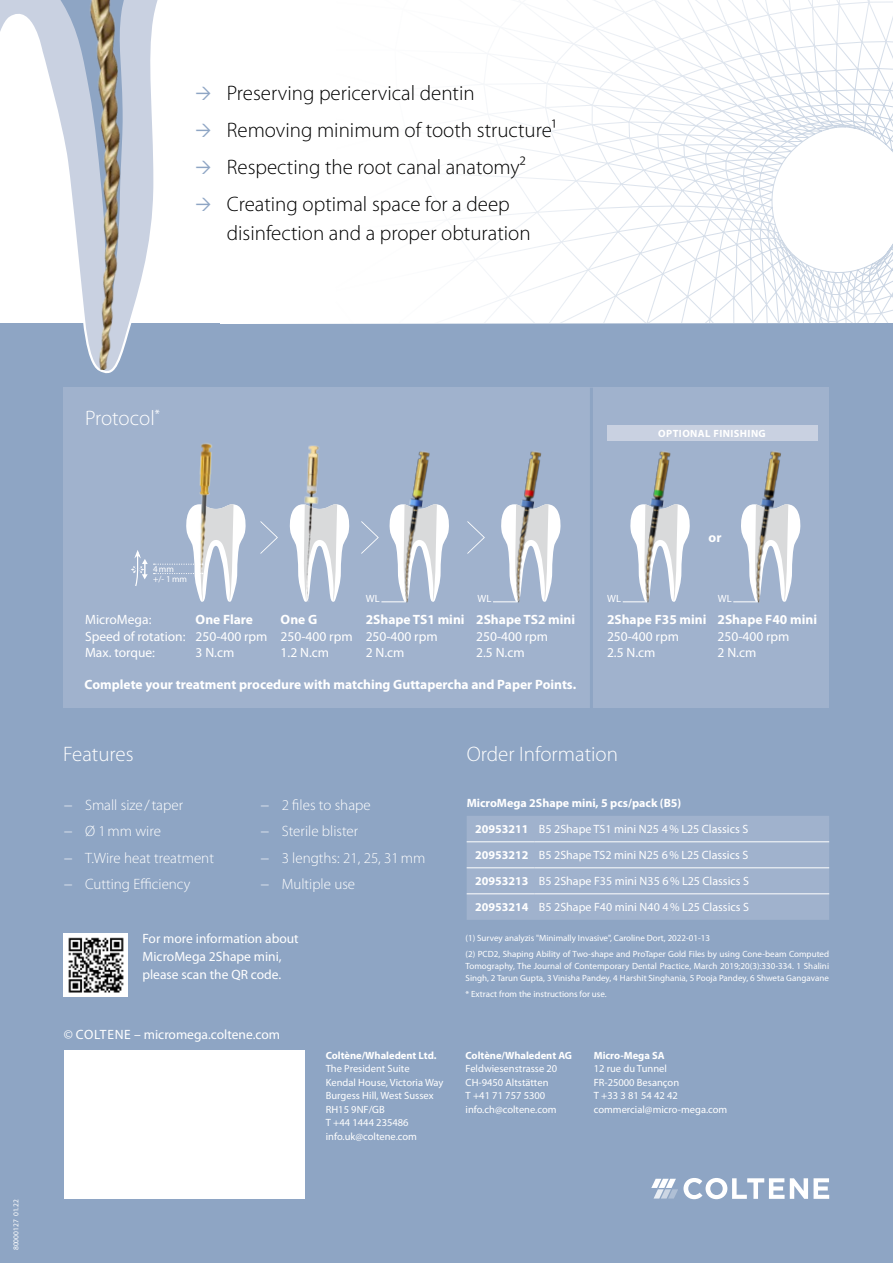
<style>
.page{position:relative;width:893px;height:1263px;background:#fff}
.page>*{position:absolute;margin:0;border:0;box-sizing:border-box;transform-origin:0 0}
.t1{font:300 21px/37px "Myriad Pro";color:#000}
.t2{font:300 21px "Myriad Pro";color:#fff}
.t3{font:300 15px/26.5px "Myriad Pro";color:#fff}
.t4{font:13.5px/18px "Myriad Pro";color:#fff}
.t5{font:700 13.5px "Myriad Pro";color:#fff}
.t6{font:12px/26px "Myriad Pro";color:#fff}
.t7{font:10.5px/13.5px "Myriad Pro";color:#fff}
.t8{font:700 10.5px "Myriad Pro";color:#fff}
.t9{font:700 10.5px "Myriad Pro";letter-spacing:.04em;color:#fff}
.t10{font:9px/16.2px "Myriad Pro";color:#fff}
.t11{font:7.5px "Myriad Pro";color:#fff}
.s1{font-weight:700}
</style>
<div class="page">
<div style="left:0;top:324px;width:893px;height:939px;background:#8ea5c4"></div>
<div style="left:64px;top:1051px;width:241px;height:148px;background:#fff"></div>
<div style="left:64px;top:388px;width:765px;height:320px;background:#a0b2cd"></div>
<div style="left:607px;top:425px;width:210px;height:15px;background:#c9d1e1"></div>
<svg style="left:138px;top:0;width:40px;height:324px"></svg>
<img style="left:0;top:0;width:138px;height:370px">
<svg style="left:651px;top:1178px;width:178px;height:21px"></svg>
<svg style="left:260px;top:521px;width:18px;height:33px"></svg>
<svg style="left:467px;top:521px;width:18px;height:33px"></svg>
<img style="left:651px;top:451px;width:20px;height:53px">
<img style="left:522px;top:451px;width:20px;height:53px">
<img style="left:409px;top:451px;width:21px;height:53px">
<img style="left:289px;top:445px;width:61px;height:157px">
<img style="left:199px;top:443px;width:13px;height:61px">
<img style="left:761px;top:451px;width:20px;height:53px">
<svg style="left:131px;top:550px;width:17px;height:36px"></svg>
<svg style="left:154px;top:504px;width:92px;height:98px"></svg>
<hr style="left:590px;top:388px;width:3px;height:320px;background:#8ea5c4">
<svg style="left:623px;top:504px;width:67px;height:99px"></svg>
<svg style="left:493px;top:504px;width:68px;height:99px"></svg>
<svg style="left:361px;top:504px;width:88px;height:99px"></svg>
<svg style="left:733px;top:504px;width:68px;height:99px"></svg>
<div style="left:467px;top:816px;width:362px;height:104px;background:#a0b2cd"></div>
<hr style="left:467px;top:841px;width:68px;height:1px;background:#fff">
<hr style="left:535px;top:841px;width:294px;height:1px;background:#fff">
<hr style="left:467px;top:867px;width:68px;height:1px;background:#fff">
<hr style="left:535px;top:867px;width:294px;height:1px;background:#fff">
<hr style="left:467px;top:893px;width:68px;height:1px;background:#fff">
<hr style="left:535px;top:893px;width:294px;height:1px;background:#fff">
<img style="left:64px;top:933px;width:64px;height:64px">
<h1 class="t1" style="left:227px;top:75px;width:331px">Preserving pericervical dentin Removing minimum of tooth structure¹<br>Respecting the root canal anatomy²<br>Creating optimal space for a deep</h1>
<h1 class="t1" style="left:227px;top:214px;width:305px">disinfection and a proper obturation</h1>
<p class="t11" style="left:11px;top:1250px;width:52px;rotate:-90deg">80000127 01.22</p>
<h1 class="t2" style="left:85px;top:406px;width:76px">Protocol<sup>*</sup></h1>
<p class="t10" style="left:153px;top:561px;width:22px">4mm</p>
<p class="t10" style="left:153px;top:571px;width:35px">+/- 1mm</p>
<p class="t9" style="left:658px;top:426px;width:109px">OPTIONAL FINISHING</p>
<h3 class="t5" style="left:709px;top:529px;width:14px">or</h3>
<p class="t7" style="left:366px;top:592px;width:15px">WL</p>
<p class="t7" style="left:477px;top:592px;width:15px">WL</p>
<p class="t7" style="left:607px;top:592px;width:15px">WL</p>
<p class="t7" style="left:718px;top:592px;width:15px">WL</p>
<h3 class="t4" style="left:85px;top:610px;width:68px">MicroMega:</h3>
<h3 class="t5" style="left:196px;top:611px;width:59px">One Flare</h3>
<h3 class="t5" style="left:281px;top:611px;width:38px">One G</h3>
<h3 class="t5" style="left:366px;top:611px;width:211px">2Shape TS1 mini 2Shape TS2 mini</h3>
<h3 class="t5" style="left:607px;top:611px;width:212px">2Shape F35 mini 2Shape F40 mini</h3>
<h3 class="t4" style="left:85px;top:627px;width:354px">Speed of rotation: 250-400 rpm 250-400 rpm 250-400 rpm</h3>
<h3 class="t4" style="left:476px;top:627px;width:73px">250-400 rpm</h3>
<h3 class="t4" style="left:607px;top:627px;width:73px">250-400 rpm</h3>
<h3 class="t4" style="left:718px;top:627px;width:73px">250-400 rpm</h3>
<h3 class="t4" style="left:85px;top:643px;width:72px">Max. torque:</h3>
<h3 class="t4" style="left:196px;top:643px;width:40px">3 N.cm</h3>
<h3 class="t4" style="left:281px;top:643px;width:50px">1.2 N.cm</h3>
<h3 class="t4" style="left:366px;top:643px;width:40px">2 N.cm</h3>
<h3 class="t4" style="left:476px;top:643px;width:50px">2.5 N.cm</h3>
<h3 class="t4" style="left:607px;top:643px;width:50px">2.5 N.cm</h3>
<h3 class="t4" style="left:718px;top:643px;width:40px">2 N.cm</h3>
<h3 class="t5" style="left:85px;top:675px;width:493px">Complete your treatment procedure with matching Guttapercha and Paper Points.</h3>
<h1 class="t2" style="left:63px;top:742px;width:72px">Features</h1>
<h1 class="t2" style="left:467px;top:742px;width:153px">Order Information</h1>
<h3 class="t6" style="left:475px;top:790px;width:275px;text-indent:-9px"><span class="s1">MicroMega 2Shape mini, 5 pcs/pack (B5)<br>20953211</span> B5 2Shape TS1 mini N25 4% L25 Classics S <span class="s1">20953212</span> B5 2Shape TS2 mini N25 6% L25 Classics S <span class="s1">20953213</span> B5 2Shape F35 mini N35 6% L25 Classics S <span class="s1">20953214</span> B5 2Shape F40 mini N40 4% L25 Classics S</h3>
<p class="t10" style="left:466px;top:929px;width:365px">(1) Survey analyzis "Minimally Invasive", Caroline Dort, 2022-01-13<br>(2) PCD2, Shaping Ability of Two-shape and ProTaper Gold Files by using Cone-beam Computed</p>
<p class="t10" style="left:466px;top:960px;width:365px;line-height:12px">Tomography, The Journal of Contemporary Dental Practice, March 2019;20(3):330-334. 1 Shalini<br>Singh, 2 Tarun Gupta, 3 Vinisha Pandey, 4 Harshit Singhania, 5 Pooja Pandey, 6 Shweta Gangavane</p>
<p class="t10" style="left:466px;top:986px;width:143px">* Extract from the instructions for use.</p>
<h2 class="t3" style="left:64px;top:791px;width:152px">− Small size /taper<br>− Ø 1mm wire<br>− T.Wire heat treatment − Cutting Efficiency</h2>
<h2 class="t3" style="left:260px;top:791px;width:166px">− 2 files to shape<br>− Sterile blister<br>− 3 lengths: 21, 25, 31mm − Multiple use</h2>
<h3 class="t4" style="left:142px;top:929px;width:158px">For more information about<br>MicroMega 2Shape mini, please scan the QR code.</h3>
<h3 class="t4" style="left:64px;top:1025px;width:218px">© COLTENE – micromega.coltene.com</h3>
<p class="t8" style="left:326px;top:1048px;width:112px">Coltène/Whaledent Ltd.</p>
<p class="t7" style="left:326px;top:1062px;width:119px">The President Suite<br>Kendal House, Victoria Way<br>Burgess Hill, West Sussex<br>RH15 9NF/GB<br>T +44 1444 235486 info.uk@coltene.com</p>
<p class="t8" style="left:466px;top:1048px;width:108px">Coltène/Whaledent AG</p>
<p class="t7" style="left:466px;top:1062px;width:93px">Feldwiesenstrasse 20<br>CH-9450 Altstätten<br>T +41 71 757 5300 info.ch@coltene.com</p>
<p class="t8" style="left:594px;top:1048px;width:72px">Micro-Mega SA</p>
<p class="t7" style="left:594px;top:1062px;width:135px">12 rue du Tunnel<br>FR-25000 Besançon<br>T +33 3 81 54 42 42 commercial@micro-mega.com</p>
</div>
